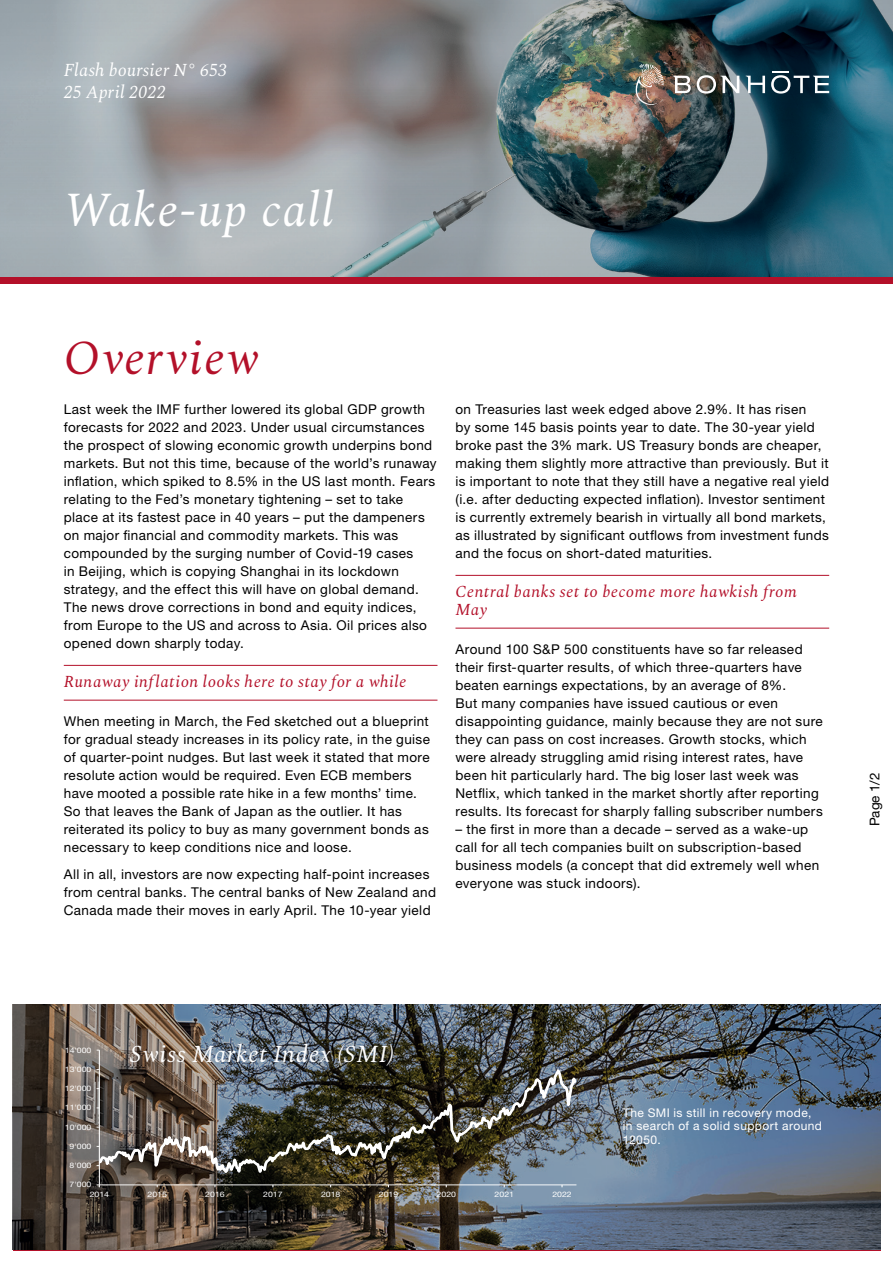
<style>
.page{position:relative;width:893px;height:1263px;background:#fff}
.page>*{position:absolute;margin:0;border:0;box-sizing:border-box;transform-origin:0 0}
.t1{font:italic 48px "Spectral";letter-spacing:.025em;color:#fff}
.t2{font:italic 48px "Spectral";letter-spacing:.025em;color:#b31029}
.t3{font:italic 24px "Spectral";letter-spacing:.03em;color:#fff}
.t4{font:italic 18px "Spectral";letter-spacing:.01em;color:#fff}
.t5{font:italic 16.5px/18px "Spectral";letter-spacing:.03em;color:#b31029}
.t6{font:13.5px/18px "Helvetica Neue LT Std";letter-spacing:.03em;color:#000}
.t7{font:12px/13.5px "Helvetica Neue LT Std";letter-spacing:.035em;color:#fff}
.t8{font:7.5px "Helvetica Neue LT Std";color:#fff;scale:1.16 1}
</style>
<div class="page">
<img style="left:13px;top:1005px;width:867px;height:245px">
<svg style="left:0;top:0;width:893px;height:38px;background:#717f85"></svg>
<img style="left:0;top:38px;width:893px;height:240px">
<div style="left:0;top:278px;width:893px;height:6px;background:#b31029"></div>
<hr style="left:99px;top:1050px;width:1px;height:135px;background:#fff">
<hr style="left:99px;top:1184px;width:477px;height:1px;background:#fff">
<img style="left:99px;top:1064px;width:478px;height:119px">
<hr style="left:64px;top:665px;width:373px;height:1px;background:#b31029">
<hr style="left:64px;top:700px;width:373px;height:1px;background:#b31029">
<hr style="left:455px;top:575px;width:374px;height:1px;background:#b31029">
<hr style="left:455px;top:628px;width:374px;height:1px;background:#b31029">
<h3 class="t4" style="left:64px;top:57px;width:165px">Flash boursier N° 653</h3>
<h3 class="t4" style="left:64px;top:79px;width:103px">25 April 2022</h3>
<h1 class="t1" style="left:64px;top:175px;width:271px">Wake-up call</h1>
<h1 class="t2" style="left:64px;top:324px;width:196px">Overview</h1>
<p class="t6" style="left:64px;top:400px;width:374px">Last week the IMF further lowered its global GDP growth forecasts for 2022 and 2023. Under usual circumstances the prospect of slowing economic growth underpins bond markets. But not this time, because of the world’s runaway inflation, which spiked to 8.5% in the US last month. Fears relating to the Fed’s monetary tightening – set to take place at its fastest pace in 40 years – put the dampeners on major financial and commodity markets. This was compounded by the surging number of Covid-19 cases<br>in Beijing, which is copying Shanghai in its lockdown strategy, and the effect this will have on global demand.<br>The news drove corrections in bond and equity indices, from Europe to the US and across to Asia. Oil prices also opened down sharply today.</p>
<p class="t5" style="left:64px;top:671px;width:344px">Runaway inflation looks here to stay for a while</p>
<p class="t6" style="left:64px;top:712px;width:368px">When meeting in March, the Fed sketched out a blueprint for gradual steady increases in its policy rate, in the guise of quarter-point nudges. But last week it stated that more resolute action would be required. Even ECB members have mooted a possible rate hike in a few months’ time.<br>So that leaves the Bank of Japan as the outlier. It has reiterated its policy to buy as many government bonds as necessary to keep conditions nice and loose.</p>
<p class="t6" style="left:64px;top:865px;width:374px">All in all, investors are now expecting half-point increases from central banks. The central banks of New Zealand and<br>Canada made their moves in early April. The 10-year yield</p>
<p class="t6" style="left:455px;top:400px;width:375px">on Treasuries last week edged above 2.9%. It has risen<br>by some 145 basis points year to date. The 30-year yield broke past the 3% mark. US Treasury bonds are cheaper, making them slightly more attractive than previously. But it is important to note that they still have a negative real yield (i.e. after deducting expected inflation). Investor sentiment is currently extremely bearish in virtually all bond markets, as illustrated by significant outflows from investment funds and the focus on short-dated maturities.</p>
<p class="t5" style="left:455px;top:581px;width:343px">Central banks set to become more hawkish from<br>May</p>
<p class="t6" style="left:455px;top:640px;width:369px">Around 100 S&amp;P 500 constituents have so far released their first-quarter results, of which three-quarters have beaten earnings expectations, by an average of 8%.<br>But many companies have issued cautious or even disappointing guidance, mainly because they are not sure they can pass on cost increases. Growth stocks, which were already struggling amid rising interest rates, have been hit particularly hard. The big loser last week was Netflix, which tanked in the market shortly after reporting results. Its forecast for sharply falling subscriber numbers</p>
<p class="t6" style="left:455px;top:820px;width:365px">– the first in more than a decade – served as a wake-up call for all tech companies built on subscription-based business models (a concept that did extremely well when everyone was stuck indoors).</p>
<p class="t6" style="left:866px;top:826px;width:55px;rotate:-90deg">Page 1/2</p>
<p class="t8" style="left:65px;top:1045px;width:25px">14'000</p>
<p class="t8" style="left:65px;top:1065px;width:25px">13'000</p>
<p class="t8" style="left:65px;top:1084px;width:25px">12'000</p>
<p class="t8" style="left:65px;top:1103px;width:25px">11'000</p>
<p class="t8" style="left:65px;top:1122px;width:25px">10'000</p>
<p class="t8" style="left:70px;top:1142px;width:20px">9'000</p>
<p class="t8" style="left:70px;top:1161px;width:20px">8'000</p>
<p class="t8" style="left:70px;top:1180px;width:20px">7'000</p>
<h2 class="t3" style="left:130px;top:1036px;width:266px">Swiss Market Index (SMI)</h2>
<p class="t8" style="left:90px;top:1190px;width:18px">2014</p>
<p class="t8" style="left:148px;top:1190px;width:18px">2015</p>
<p class="t8" style="left:205px;top:1190px;width:18px">2016</p>
<p class="t8" style="left:263px;top:1190px;width:18px">2017</p>
<p class="t8" style="left:321px;top:1190px;width:18px">2018</p>
<p class="t8" style="left:379px;top:1190px;width:18px">2019</p>
<p class="t8" style="left:437px;top:1190px;width:18px">2020</p>
<p class="t8" style="left:495px;top:1190px;width:18px">2021</p>
<p class="t8" style="left:552px;top:1190px;width:18px">2022</p>
<p class="t7" style="left:623px;top:1105px;width:201px">The SMI is still in recovery mode, in search of a solid support around<br>12050.</p>
</div>
